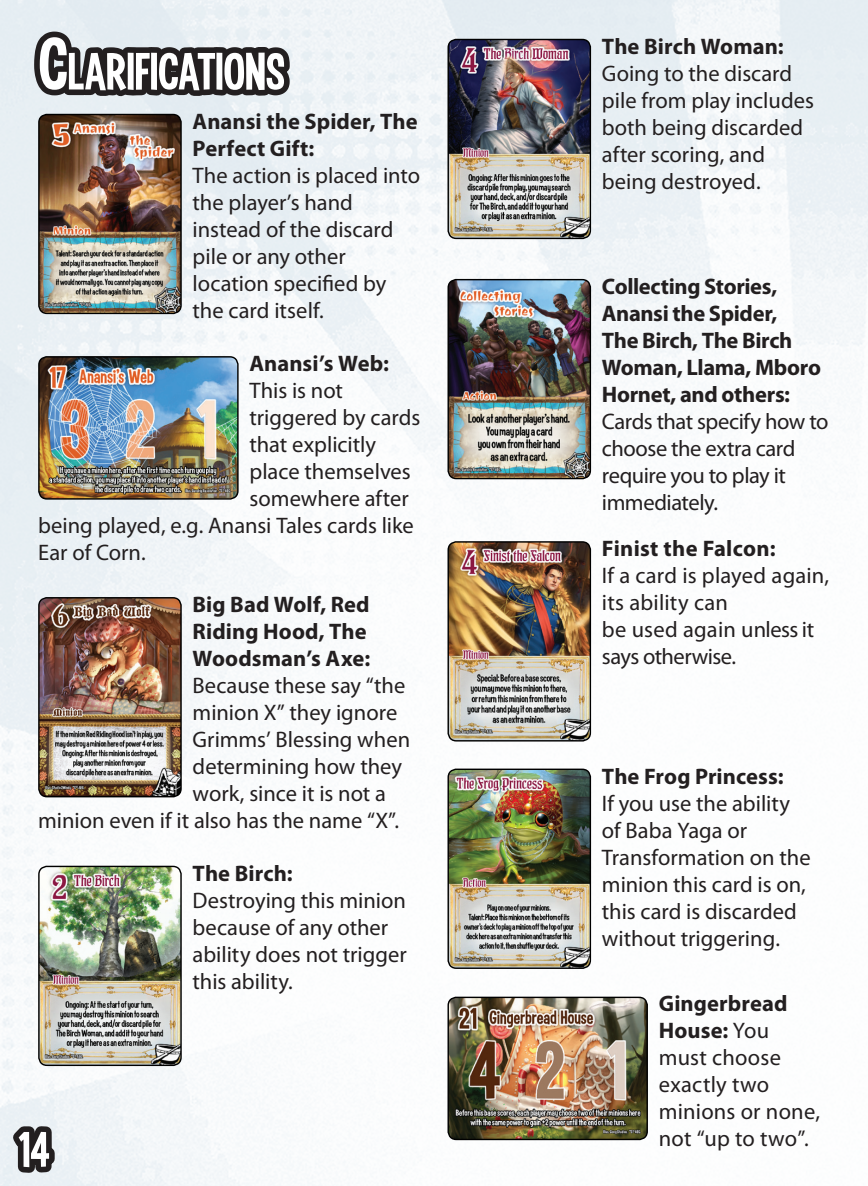
<style>
.page{position:relative;width:868px;height:1186px;background:#fff}
.page>*{position:absolute;margin:0;border:0;box-sizing:border-box;transform-origin:0 0}
.t1{font:56.7px "Curse Casual JVE";letter-spacing:-.005em;color:#fff}
.t2{font:54px "Curse Casual JVE";color:#fff}
.t3{font:22.5px/27px "Myriad Pro";color:#231f20}
.t4{font:700 22.5px/27px "Myriad Pro";color:#231f20}
.t5{font:22.5px/27px "Myriad Pro";letter-spacing:-.02em;color:#231f20}
.s1{font-size:81px}
.s2{font-weight:700}
</style>
<div class="page">
<img style="left:0;top:0;width:867px;height:1185px">
<svg style="left:26px;top:24px;width:55px;height:1159px"></svg>
<svg style="left:57px;top:0;width:240px;height:138px;background:#9fa3a6"></svg>
<img style="left:39px;top:114px;width:142px;height:199px">
<div style="left:38px;top:114px;width:144px;height:200px;border:1px solid #000;border-radius:8px"></div>
<img style="left:39px;top:357px;width:199px;height:142px">
<div style="left:38px;top:356px;width:200px;height:143px;border:1px solid #000;border-radius:8px"></div>
<img style="left:39px;top:597px;width:142px;height:199px">
<div style="left:38px;top:597px;width:144px;height:200px;border:1px solid #000;border-radius:8px"></div>
<img style="left:39px;top:866px;width:142px;height:199px">
<div style="left:38px;top:865px;width:144px;height:201px;border:1px solid #000;border-radius:8px"></div>
<img style="left:448px;top:39px;width:142px;height:199px">
<div style="left:447px;top:39px;width:144px;height:200px;border:1px solid #000;border-radius:8px"></div>
<img style="left:448px;top:280px;width:142px;height:198px">
<div style="left:447px;top:279px;width:144px;height:200px;border:1px solid #000;border-radius:8px"></div>
<img style="left:448px;top:542px;width:142px;height:198px">
<div style="left:447px;top:541px;width:144px;height:200px;border:1px solid #000;border-radius:8px"></div>
<img style="left:448px;top:769px;width:142px;height:199px">
<div style="left:447px;top:768px;width:144px;height:200px;border:1px solid #000;border-radius:8px"></div>
<img style="left:448px;top:997px;width:199px;height:142px">
<div style="left:447px;top:996px;width:200px;height:144px;border:1px solid #000;border-radius:8px"></div>
<svg style="left:0;top:1083px;width:60px;height:103px"></svg>
<h1 class="t1" style="left:38px;top:42px;width:245px"><span class="s1">C</span>LARIFICATIONS</h1>
<p class="t4" style="left:192px;top:107px;width:226px">Anansi the Spider, The<br>Perfect Gift:</p>
<p class="t3" style="left:192px;top:162px;width:229px">The action is placed into the player’s hand instead of the discard pile or any other location specified by the card itself.</p>
<p class="t4" style="left:249px;top:349px;width:141px">Anansi’s Web:</p>
<p class="t3" style="left:249px;top:376px;width:95px">This is not</p>
<p class="t3" style="left:249px;top:403px;width:172px">triggered by cards</p>
<p class="t3" style="left:249px;top:430px;width:128px">that explicitly</p>
<p class="t3" style="left:249px;top:457px;width:163px">place themselves</p>
<p class="t3" style="left:249px;top:484px;width:161px">somewhere after</p>
<p class="t3" style="left:38px;top:511px;width:377px">being played, e.g. Anansi Tales cards like</p>
<p class="t3" style="left:38px;top:538px;width:109px">Ear of Corn.</p>
<p class="t4" style="left:192px;top:590px;width:179px">Big Bad Wolf, Red<br>Riding Hood, The<br>Woodsman’s Axe:</p>
<p class="t3" style="left:192px;top:672px;width:214px">Because these say “the</p>
<p class="t3" style="left:192px;top:699px;width:206px">minion X” they ignore</p>
<p class="t3" style="left:192px;top:726px;width:219px">Grimms’ Blessing when</p>
<p class="t3" style="left:192px;top:753px;width:211px">determining how they</p>
<p class="t3" style="left:192px;top:780px;width:195px">work, since it is not a</p>
<p class="t3" style="left:38px;top:807px;width:362px">minion even if it also has the name “X”.</p>
<p class="t4" style="left:192px;top:859px;width:101px">The Birch:</p>
<p class="t3" style="left:192px;top:886px;width:216px">Destroying this minion because of any other ability does not trigger this ability.</p>
<h2 class="t2" style="left:18px;top:1121px;width:33px">14</h2>
<p class="t4" style="left:601px;top:32px;width:183px">The Birch Woman:</p>
<p class="t3" style="left:601px;top:60px;width:213px">Going to the discard pile from play includes both being discarded after scoring, and being destroyed.</p>
<p class="t4" style="left:601px;top:272px;width:220px">Collecting Stories,<br>Anansi the Spider,<br>The Birch, The Birch<br>Woman, Llama, Mboro<br>Hornet, and others:</p>
<p class="t5" style="left:601px;top:408px;width:228px">Cards that specify how to choose the extra card require you to play it immediately.</p>
<p class="t4" style="left:601px;top:534px;width:175px">Finist the Falcon:</p>
<p class="t3" style="left:601px;top:562px;width:229px">If a card is played again, its ability can<br>be used again unless it says otherwise.</p>
<p class="t4" style="left:601px;top:762px;width:183px">The Frog Princess:</p>
<p class="t3" style="left:601px;top:789px;width:210px">If you use the ability of Baba Yaga or<br>Transformation on the minion this card is on, this card is discarded without triggering.</p>
<p class="t3" style="left:658px;top:989px;width:163px"><span class="s2">Gingerbread<br>House:</span> You must choose exactly two minions or none, not “up to two”.</p>
</div>
